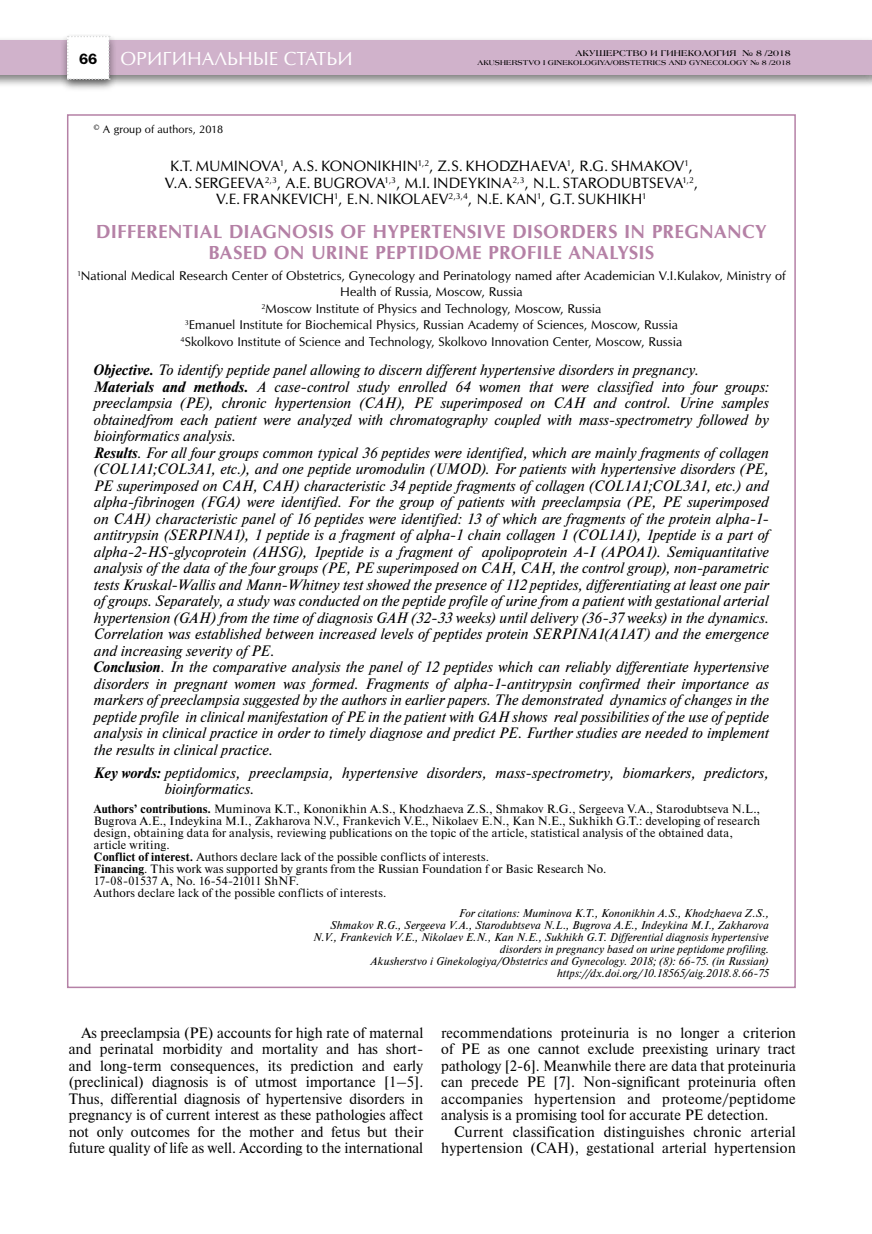
<style>
.page{position:relative;width:872px;height:1234px;background:#fff}
.page>*{position:absolute;margin:0;border:0;box-sizing:border-box;transform-origin:0 0}
.t1{font:700 18px/21px "Opium New C";letter-spacing:.01em;color:#b581a6;text-align:center}
.t2{font:18px "Opium New C";color:#fff}
.t3{font:italic 15px/16.5px "Newton";color:#000}
.t4{font:15px/16.5px "Newton";letter-spacing:.015em;color:#000;text-align:justify}
.t5{font:15px "Franklin Gothic Demi C";color:#000}
.t6{font:14.25px/16.5px "Opium New C";letter-spacing:-.005em;color:#000;text-align:center}
.t7{font:12px/12px "Newton";letter-spacing:.015em;color:#000}
.t8{font:12px/16.5px "Opium New C";letter-spacing:.005em;color:#000;text-align:center}
.t9{font:italic 11.25px/12px "Newton";letter-spacing:.01em;color:#000;text-align:right}
.t10{font:10.5px "Opium New C";letter-spacing:.01em;color:#000}
.t11{font:700 9px "Laguna";letter-spacing:.02em;color:#000}
.t12{font:700 7.5px "Laguna";letter-spacing:.02em;color:#000}
.s1{font-weight:700}
</style>
<div class="page">
<div style="left:0;top:36px;width:872px;height:52px;background:#000;opacity:.5"></div>
<div style="left:0;top:40px;width:871px;height:35px;background:#d0b2cb"></div>
<div style="left:59px;top:32px;width:58px;height:60px;background:#000;opacity:.5"></div>
<svg style="left:67px;top:36px;width:43px;height:44px"></svg>
<p class="t11" style="left:575px;top:48px;width:217px">АКУШЕРСТВО И ГИНЕКОЛОГИЯ № 8 /2018</p>
<p class="t5" style="left:79px;top:50px;width:20px">66</p>
<p class="t2" style="left:120px;top:48px;width:234px">ОРИГИНАЛЬНЫЕ СТАТЬИ</p>
<p class="t12" style="left:477px;top:58px;width:315px">AKUSHERSTVO I GINEKOLOGIYA/OBSTETRICS AND GYNECOLOGY № 8 /2018</p>
<p class="t10" style="left:94px;top:123px;width:131px">© A group of authors, 2018</p>
<p class="t6" style="left:165px;top:158px;width:535px">К.Т. MUMINOVA<sup>1</sup>, А.S. KONONIKHIN<sup>1,2</sup>, Z.S. KHODZHAEVA<sup>1</sup>, R.G. SHMAKOV<sup>1</sup>,<br>V.A. SERGEEVA<sup>2,3</sup>, А.Е. BUGROVA<sup>1,3</sup>, М.I. INDEYKINA<sup>2,3</sup>, N.L. STARODUBTSEVA<sup>1,2</sup>,<br>V.Е. FRANKEVICH<sup>1</sup>, Е.N. NIKOLAEV<sup>2,3,4</sup>, N.Е. КАN<sup>1</sup>, G.Т. SUKHIKH<sup>1</sup></p>
<p class="t1" style="left:96px;top:221px;width:672px">DIFFERENTIAL DIAGNOSIS OF HYPERTENSIVE DISORDERS IN PREGNANCY<br>BASED ON URINE PEPTIDOME PROFILE ANALYSIS</p>
<p class="t8" style="left:77px;top:267px;width:710px"><sup>1</sup>National Medical Research Center of Obstetrics, Gynecology and Perinatology named after Academician V.I.Kulakov, Ministry of Health of Russia, Moscow, Russia<br><sup>2</sup>Moscow Institute of Physics and Technology, Moscow, Russia<br><sup>3</sup>Emanuel Institute for Biochemical Physics, Russian Academy of Sciences, Moscow, Russia<br><sup>4</sup>Skolkovo Institute of Science and Technology, Skolkovo Innovation Center, Moscow, Russia</p>
<p class="t3" style="left:94px;top:362px;width:676px"><span class="s1">Objective.</span> To identify peptide panel allowing to discern different hypertensive disorders in pregnancy.<br><span class="s1">Materials and methods.</span> A case-control study enrolled 64 women that were classified into four groups: preeclampsia (PE), chronic hypertension (CAH), PE superimposed on CAH and control. Urine samples obtainedfrom each patient were analyzed with chromatography coupled with mass-spectrometry followed by bioinformatics analysis.<br><span class="s1">Results</span>. For all four groups common typical 36 peptides were identified, which are mainly fragments of collagen (COL1A1;COL3A1, etc.), and one peptide uromodulin (UMOD). For patients with hypertensive disorders (PE, PE superimposed on CAH, CAH) characteristic 34 peptide fragments of collagen (COL1A1;COL3A1, etc.) and alpha-fibrinogen (FGA) were identified. For the group of patients with preeclampsia (PE, PE superimposed on CAH) characteristic panel of 16 peptides were identified: 13 of which are fragments of the protein alpha-1- antitrypsin (SERPINA1), 1 peptide is a fragment of alpha-1 chain collagen 1 (COL1A1), 1peptide is a part of alpha-2-HS-glycoprotein (AHSG), 1peptide is a fragment of apolipoprotein A-I (APOA1). Semiquantitative analysis of the data of the four groups (PE, PE superimposed on CAH, CAH, the control group), non-parametric tests Kruskal-Wallis and Mann-Whitney test showed the presence of 112 peptides, differentiating at least one pair of groups. Separately, a study was conducted on the peptide profile of urine from a patient with gestational arterial hypertension (GAH) from the time of diagnosis GAH (32-33 weeks) until delivery (36-37 weeks) in the dynamics.<br>Correlation was established between increased levels of peptides protein SERPINA1(A1AT) and the emergence and increasing severity of PE.<br><span class="s1">Conclusion</span>. In the comparative analysis the panel of 12 peptides which can reliably differentiate hypertensive disorders in pregnant women was formed. Fragments of alpha-1-antitrypsin confirmed their importance as markers of preeclampsia suggested by the authors in earlier papers. The demonstrated dynamics of changes in the peptide profile in clinical manifestation of PE in the patient with GAH shows real possibilities of the use of peptide analysis in clinical practice in order to timely diagnose and predict PE. Further studies are needed to implement the results in clinical practice.</p>
<p class="t3" style="left:165px;top:764px;width:605px;text-indent:-71px"><span class="s1">Key words:</span> peptidomics, preeclampsia, hypertensive disorders, mass-spectrometry, biomarkers, predictors, bioinformatics.</p>
<p class="t7" style="left:94px;top:802px;width:667px"><span class="s1">Authors’ contributions.</span> Muminova К.Т., Kononikhin А.S., Khodzhaeva Z.S., Shmakov R.G., Sergeeva V.A., Starodubtseva N.L., Bugrova А.Е., Indeykina М.I., Zakharova N.V., Frankevich V.Е., Nikolaev Е.N., Каn N.Е., Sukhikh G.Т.: developing of research design, obtaining data for analysis, reviewing publications on the topic of the article, statistical analysis of the obtained data, article writing.<br><span class="s1">Conflict of interest.</span> Authors declare lack of the possible conflicts of interests.<br><span class="s1">Financing</span>. This work was supported by grants from the Russian Foundation f or Basic Research No.<br>17-08-01537 A, No. 16-54-21011 ShNF.<br>Authors declare lack of the possible conflicts of interests.</p>
<p class="t9" style="left:313px;top:907px;width:457px">For citations: Muminova К.Т., Kononikhin А.S., Khodzhaeva Z.S.,<br>Shmakov R.G., Sergeeva V.A., Starodubtseva N.L., Bugrova А.Е., Indeykina М.I., Zakharova N.V., Frankevich V.Е., Nikolaev Е.N., Каn N.Е., Sukhikh G.Т. Differential diagnosis hypertensive disorders in pregnancy based on urine peptidome profiling.<br>Akusherstvo i Ginekologiya/Obstetrics and Gynecology. 2018; (8): 66-75. (in Russian) https://dx.doi.org/10.18565/aig.2018.8.66-75</p>
<p class="t4" style="left:69px;top:1023px;width:356px;text-indent:13px">As preeclampsia (PE) accounts for high rate of maternal and perinatal morbidity and mortality and has short&shy;and long-term consequences, its prediction and early (preclinical) diagnosis is of utmost importance [1–5].<br>Thus, differential diagnosis of hypertensive disorders in pregnancy is of current interest as these pathologies affect not only outcomes for the mother and fetus but their future quality of life as well. According to the international</p>
<p class="t4" style="left:441px;top:1023px;width:356px">recommendations proteinuria is no longer a criterion of PE as one cannot exclude preexisting urinary tract pathology [2-6]. Meanwhile there are data that proteinuria can precede PE [7]. Non-significant proteinuria often accompanies hypertension and proteome/peptidome analysis is a promising tool for accurate PE detection.</p>
<p class="t4" style="left:441px;top:1122px;width:356px;text-align:right">Current classification distinguishes chronic arterial hypertension (CAH), gestational arterial hypertension</p>
</div>
